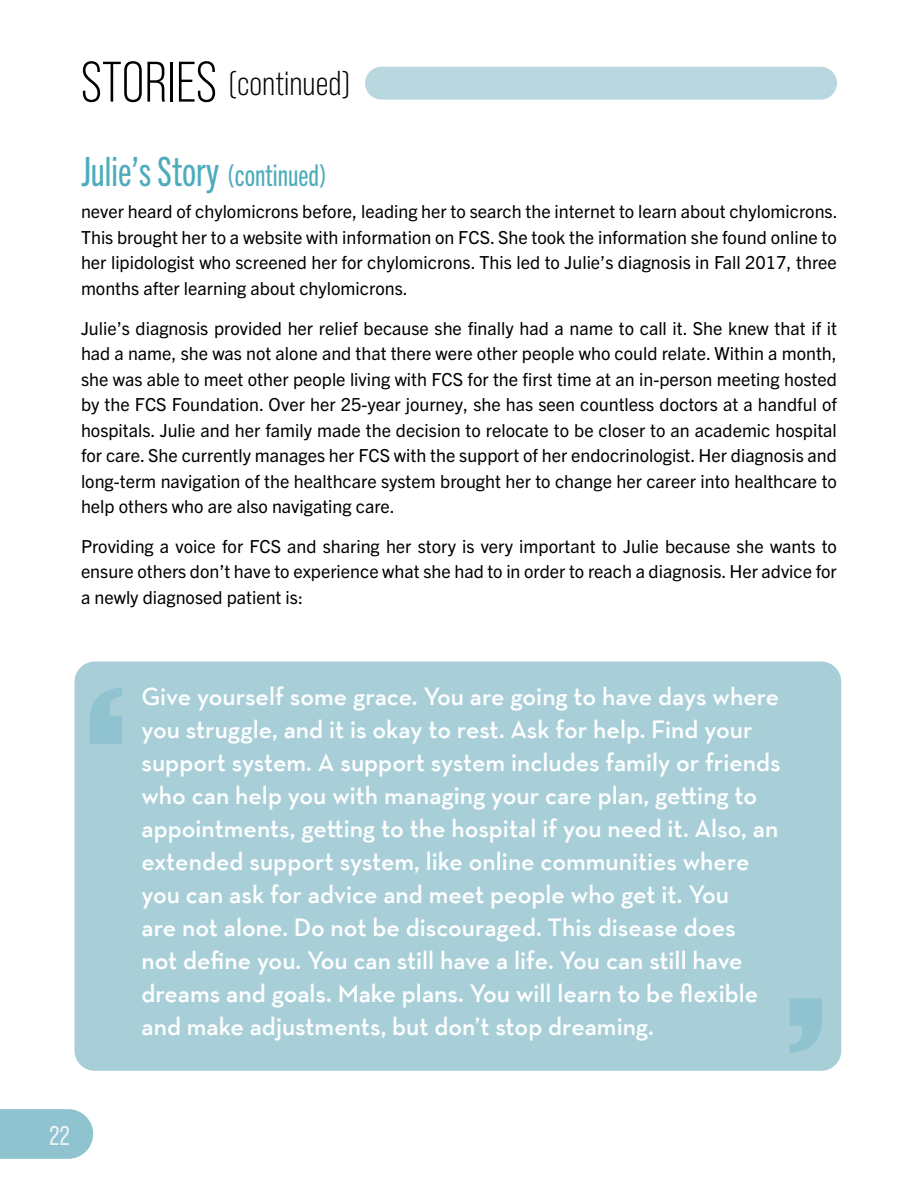
<style>
.page{position:relative;width:918px;height:1188px;background:#fff}
.page>*{position:absolute;margin:0;border:0;box-sizing:border-box;transform-origin:0 0}
.t1{font:40.5px "Trade Gothic Next LT Pro Cm";color:#4dacbc}
.t2{font:34.5px "Bebas Neue Pro";color:#000}
.t3{font:27px "Bebas Neue Pro";color:#ebf2f4}
.t4{font:600 25.5px/33px "Neutraface Text TT";color:#fff}
.t5{font:18px/25.5px "Trade Gothic Next LT Pro";color:#000;text-align:justify}
.s1{font-size:57px}
.s2{font-size:30px}
</style>
<div class="page">
<svg style="left:0;top:1109px;width:93px;height:50px;background:#95c6d2"></svg>
<div style="left:365px;top:67px;width:472px;height:33px;background:#b8d7df;border-radius:16px"></div>
<div style="left:75px;top:662px;width:766px;height:409px;background:#a8cfd8;border-radius:20px"></div>
<svg style="left:90px;top:687px;width:32px;height:57px"></svg>
<svg style="left:789px;top:998px;width:33px;height:55px"></svg>
<h2 class="t2" style="left:81px;top:64px;width:271px"><span class="s1">STORIES</span> (continued)</h2>
<h1 class="t1" style="left:81px;top:145px;width:247px">Julie’s Story <span class="s2">(continued)</span></h1>
<p class="t5" style="left:81px;top:198px;width:758px">never heard of chylomicrons before, leading her to search the internet to learn about chylomicrons.<br>This brought her to a website with information on FCS. She took the information she found online to her lipidologist who screened her for chylomicrons. This led to Julie’s diagnosis in Fall 2017, three months after learning about chylomicrons.</p>
<p class="t5" style="left:81px;top:314px;width:758px">Julie’s diagnosis provided her relief because she finally had a name to call it. She knew that if it had a name, she was not alone and that there were other people who could relate. Within a month, she was able to meet other people living with FCS for the first time at an in-person meeting hosted by the FCS Foundation. Over her 25-year journey, she has seen countless doctors at a handful of hospitals. Julie and her family made the decision to relocate to be closer to an academic hospital for care. She currently manages her FCS with the support of her endocrinologist. Her diagnosis and long-term navigation of the healthcare system brought her to change her career into healthcare to help others who are also navigating care.</p>
<p class="t5" style="left:81px;top:532px;width:757px">Providing a voice for FCS and sharing her story is very important to Julie because she wants to ensure others don’t have to experience what she had to in order to reach a diagnosis. Her advice for a newly diagnosed patient is:</p>
<p class="t4" style="left:141px;top:680px;width:641px">Give yourself some grace. You are going to have days where you struggle, and it is okay to rest. Ask for help. Find your support system. A support system includes family or friends who can help you with managing your care plan, getting to appointments, getting to the hospital if you need it. Also, an extended support system, like online communities where you can ask for advice and meet people who get it. You<br>are not alone. Do not be discouraged. This disease does<br>not define you. You can still have a life. You can still have dreams and goals. Make plans. You will learn to be flexible and make adjustments, but don’t stop dreaming.</p>
<h3 class="t3" style="left:50px;top:1120px;width:22px">22</h3>
</div>
